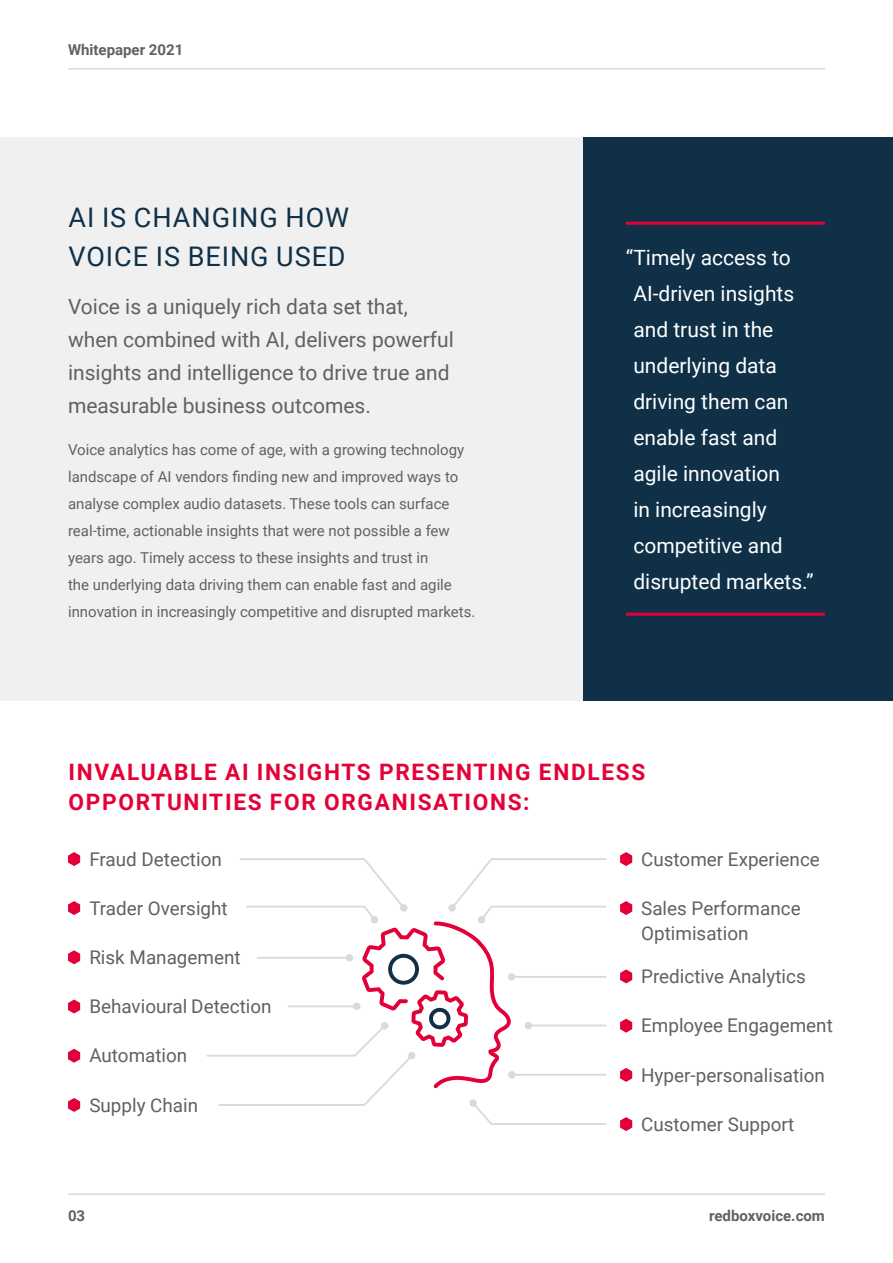
<style>
.page{position:relative;width:893px;height:1263px;background:#fff}
.page>*{position:absolute;margin:0;border:0;box-sizing:border-box;transform-origin:0 0}
.t1{font:27px/39px "Roboto";letter-spacing:.035em;color:#0f3047}
.t2{font:700 22.65px/30.2px "Roboto";letter-spacing:.075em;color:#e40138}
.t3{font:21px/36px "Roboto";color:#fff}
.t4{font:21px/33px "Roboto";color:#5f6163}
.t5{font:18.9px/25px "Roboto";color:#5f6163}
.t6{font:15px/27px "Roboto";color:#5f6163}
.t7{font:700 15px "Roboto";color:#5f6163}
</style>
<div class="page">
<hr style="left:68px;top:68px;width:757px;height:2px;background:#5f6163">
<div style="left:0;top:137px;width:893px;height:564px;background:#f0f0f0"></div>
<div style="left:583px;top:137px;width:310px;height:564px;background:#0f3047"></div>
<hr style="left:626px;top:222px;width:199px;height:3px;background:#e30038">
<hr style="left:626px;top:613px;width:199px;height:3px;background:#e30038">
<hr style="left:68px;top:1193px;width:757px;height:2px;background:#5f6163">
<svg style="left:68px;top:852px;width:12px;height:14px"></svg>
<svg style="left:68px;top:901px;width:12px;height:14px"></svg>
<svg style="left:68px;top:950px;width:12px;height:14px"></svg>
<svg style="left:68px;top:999px;width:12px;height:14px"></svg>
<svg style="left:68px;top:1049px;width:12px;height:14px"></svg>
<svg style="left:68px;top:1098px;width:12px;height:14px"></svg>
<svg style="left:620px;top:852px;width:12px;height:14px"></svg>
<svg style="left:620px;top:901px;width:12px;height:14px"></svg>
<svg style="left:620px;top:969px;width:12px;height:14px"></svg>
<svg style="left:620px;top:1019px;width:12px;height:14px"></svg>
<svg style="left:620px;top:1068px;width:12px;height:14px"></svg>
<svg style="left:620px;top:1117px;width:12px;height:14px"></svg>
<svg style="left:206px;top:858px;width:401px;height:267px"></svg>
<hr style="left:528px;top:1024px;width:78px;height:2px;background:#dadada">
<div style="left:400px;top:904px;width:8px;height:8px;background:#dadada;border-radius:50%"></div>
<div style="left:448px;top:904px;width:8px;height:8px;background:#dadada;border-radius:50%"></div>
<div style="left:371px;top:916px;width:7px;height:7px;background:#dadada;border-radius:50%"></div>
<div style="left:478px;top:916px;width:7px;height:7px;background:#dadada;border-radius:50%"></div>
<div style="left:346px;top:954px;width:7px;height:7px;background:#dadada;border-radius:50%"></div>
<div style="left:381px;top:1022px;width:7px;height:7px;background:#dadada;border-radius:50%"></div>
<div style="left:408px;top:1052px;width:7px;height:7px;background:#dadada;border-radius:50%"></div>
<div style="left:508px;top:1071px;width:8px;height:7px;background:#dadada;border-radius:50%"></div>
<div style="left:525px;top:1022px;width:7px;height:7px;background:#dadada;border-radius:50%"></div>
<div style="left:508px;top:973px;width:7px;height:7px;background:#dadada;border-radius:50%"></div>
<div style="left:469px;top:1099px;width:8px;height:8px;background:#dadada;border-radius:50%"></div>
<hr style="left:288px;top:1005px;width:69px;height:2px;background:#dadada">
<div style="left:353px;top:1002px;width:7px;height:8px;background:#dadada;border-radius:50%"></div>
<p class="t7" style="left:68px;top:39px;width:117px">Whitepaper 2021</p>
<h1 class="t1" style="left:69px;top:197px;width:282px">AI IS CHANGING HOW<br>VOICE IS BEING USED</h1>
<h3 class="t4" style="left:68px;top:289px;width:387px">Voice is a uniquely rich data set that, when combined with AI, delivers powerful insights and intelligence to drive true and measurable business outcomes.</h3>
<p class="t6" style="left:68px;top:435px;width:409px">Voice analytics has come of age, with a growing technology landscape of AI vendors finding new and improved ways to analyse complex audio datasets. These tools can surface real-time, actionable insights that were not possible a few years ago. Timely access to these insights and trust in<br>the underlying data driving them can enable fast and agile innovation in increasingly competitive and disrupted markets.</p>
<h3 class="t3" style="left:633px;top:238px;width:182px;text-indent:-7px">“Timely access to<br>AI-driven insights and trust in the underlying data driving them can enable fast and agile innovation<br>in increasingly competitive and disrupted markets.”</h3>
<h2 class="t2" style="left:68px;top:756px;width:578px">INVALUABLE AI INSIGHTS PRESENTING ENDLESS<br>OPPORTUNITIES FOR ORGANISATIONS:</h2>
<p class="t5" style="left:89px;top:846px;width:134px">Fraud Detection</p>
<p class="t5" style="left:89px;top:895px;width:140px">Trader Oversight</p>
<p class="t5" style="left:89px;top:944px;width:153px">Risk Management</p>
<p class="t5" style="left:89px;top:993px;width:184px">Behavioural Detection</p>
<p class="t5" style="left:89px;top:1042px;width:100px">Automation</p>
<p class="t5" style="left:89px;top:1091px;width:110px">Supply Chain</p>
<p class="t5" style="left:641px;top:846px;width:180px">Customer Experience</p>
<p class="t5" style="left:641px;top:895px;width:161px">Sales Performance<br>Optimisation</p>
<p class="t5" style="left:641px;top:963px;width:166px">Predictive Analytics</p>
<p class="t5" style="left:641px;top:1012px;width:193px">Employee Engagement</p>
<p class="t5" style="left:641px;top:1061px;width:185px">Hyper-personalisation</p>
<p class="t5" style="left:641px;top:1110px;width:155px">Customer Support</p>
<p class="t7" style="left:68px;top:1205px;width:19px">03</p>
<p class="t7" style="left:709px;top:1205px;width:117px">redboxvoice.com</p>
</div>
